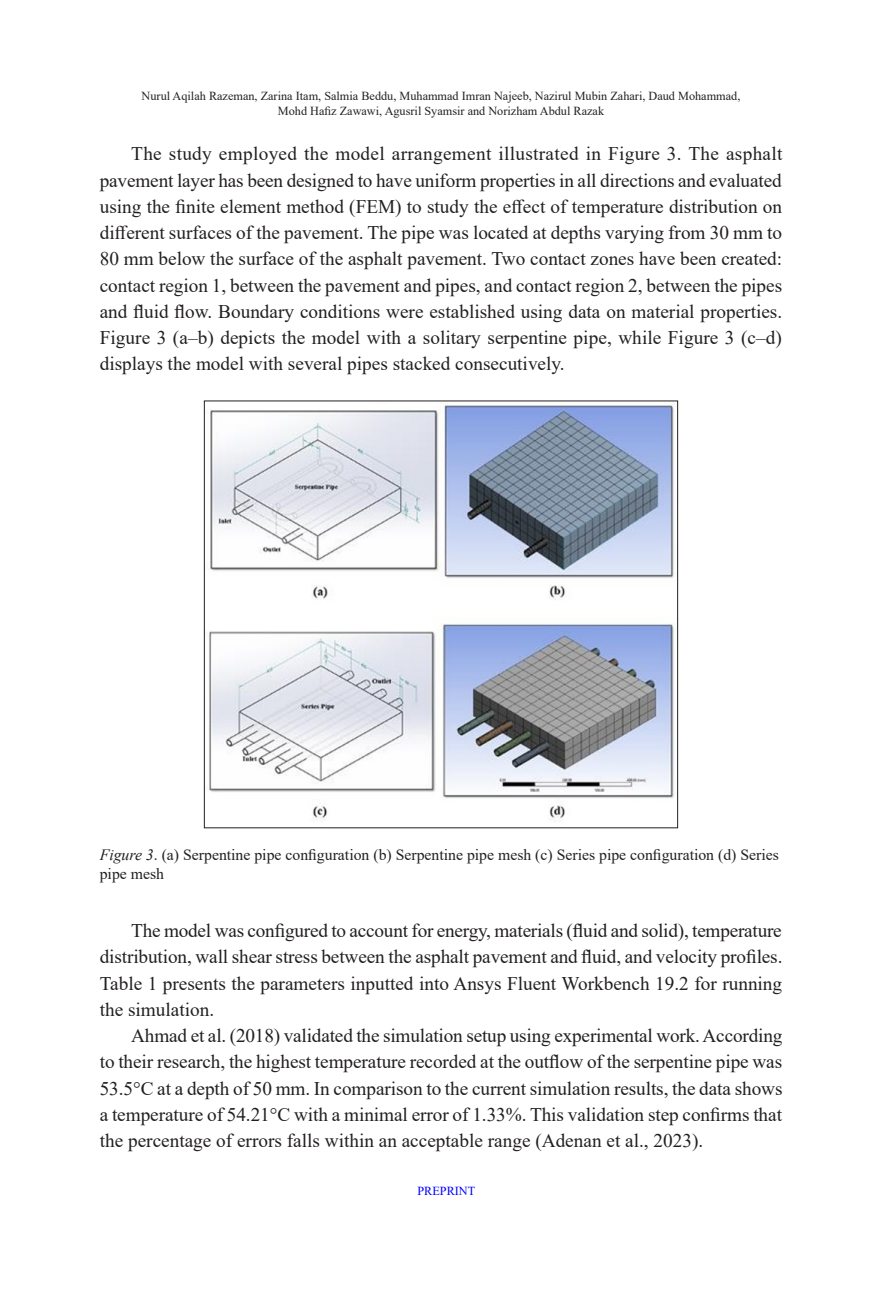
<style>
.page{position:relative;width:882px;height:1298px;background:#fff}
.page>*{position:absolute;margin:0;border:0;box-sizing:border-box;transform-origin:0 0}
.Body_Text{font:19.25px/26.2px "Times New Roman";color:#231f20;text-align:justify}
.Caption_Figure{font:15.75px/19.2px "Times New Roman";color:#231f20}
.t1{font:12.25px/14.7px "Times New Roman";color:#231f20;text-align:center}
.t2{font:12.25px "Times New Roman";color:#00f}
.s1{font-style:italic}
</style>
<div class="page">
<img style="left:207px;top:402px;width:469px;height:419px">
<p class="t1" style="left:142px;top:88px;width:600px">Nurul Aqilah Razeman, Zarina Itam, Salmia Beddu, Muhammad Imran Najeeb, Nazirul Mubin Zahari, Daud Mohammad,<br>Mohd Hafiz Zawawi, Agusril Syamsir and Norizham Abdul Razak</p>
<p class="Body_Text" style="left:100px;top:140px;width:684px;text-indent:32px">The study employed the model arrangement illustrated in Figure 3. The asphalt pavement layer has been designed to have uniform properties in all directions and evaluated using the finite element method (FEM) to study the effect of temperature distribution on different surfaces of the pavement. The pipe was located at depths varying from 30 mm to 80 mm below the surface of the asphalt pavement. Two contact zones have been created: contact region 1, between the pavement and pipes, and contact region 2, between the pipes and fluid flow. Boundary conditions were established using data on material properties.<br>Figure 3 (a–b) depicts the model with a solitary serpentine pipe, while Figure 3 (c–d) displays the model with several pipes stacked consecutively.</p>
<p class="Caption_Figure" style="left:100px;top:845px;width:681px"><span class="s1">Figure 3</span>. (a) Serpentine pipe configuration (b) Serpentine pipe mesh (c) Series pipe configuration (d) Series pipe mesh</p>
<p class="Body_Text" style="left:100px;top:917px;width:684px;text-indent:32px">The model was configured to account for energy, materials (fluid and solid), temperature distribution, wall shear stress between the asphalt pavement and fluid, and velocity profiles.<br>Table 1 presents the parameters inputted into Ansys Fluent Workbench 19.2 for running the simulation.</p>
<p class="Body_Text" style="left:100px;top:1022px;width:684px;text-indent:32px">Ahmad et al. (2018) validated the simulation setup using experimental work. According to their research, the highest temperature recorded at the outflow of the serpentine pipe was 53.5°C at a depth of 50 mm. In comparison to the current simulation results, the data shows a temperature of 54.21°C with a minimal error of 1.33%. This validation step confirms that the percentage of errors falls within an acceptable range (Adenan et al., 2023).</p>
<p class="t2" style="left:417px;top:1182px;width:59px">PREPRINT</p>
</div>
